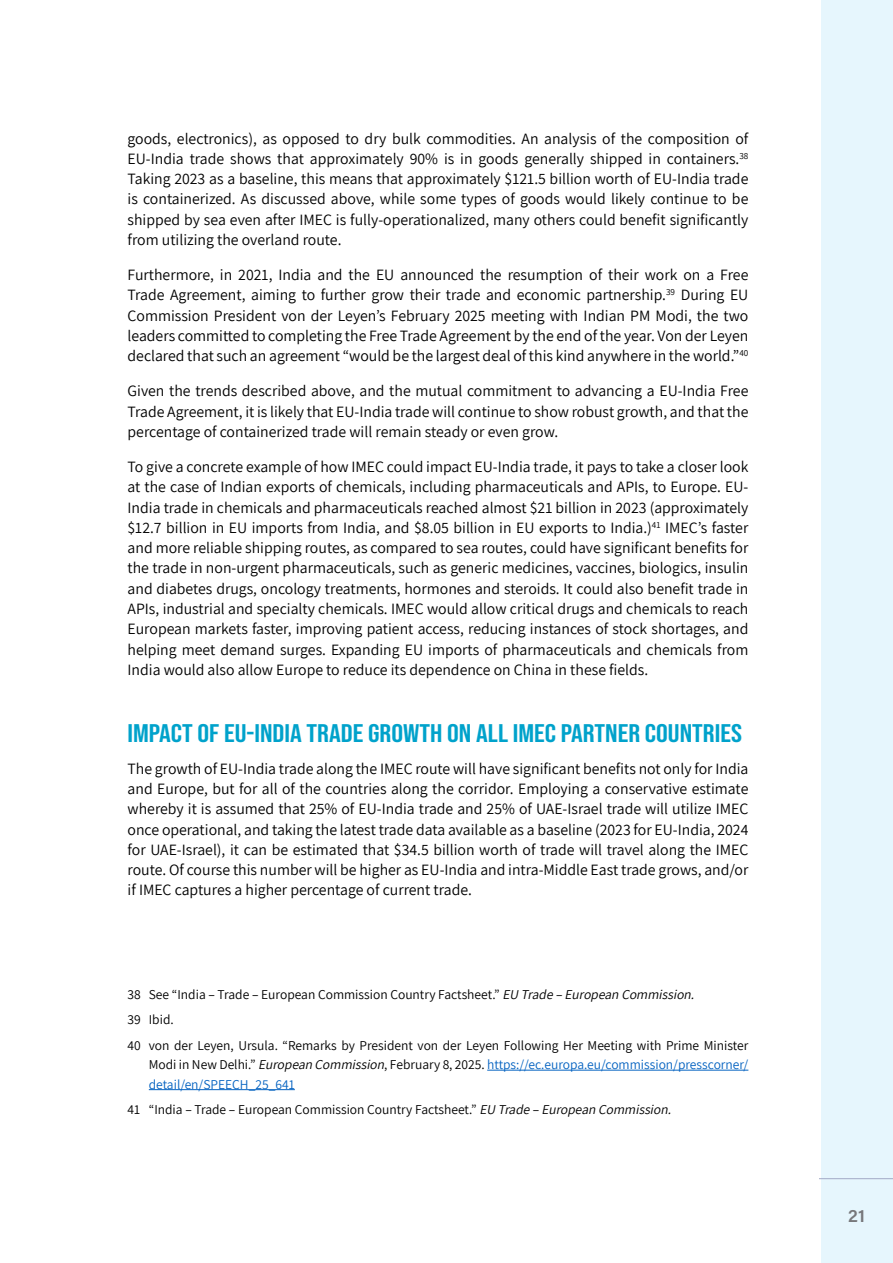
<style>
.page{position:relative;width:893px;height:1263px;background:#fff}
.page>*{position:absolute;margin:0;border:0;box-sizing:border-box;transform-origin:0 0}
.t1{font:25.5px "Bebas Neue";color:#00a2cb;scale:1.15 1}
.t2{font:18px "Acumin Variable Concept";color:#77787b}
.t3{font:15.75px/20.2px "Assistant";color:#000;text-align:justify}
.t4{font:13.5px/25.5px "Assistant";color:#000}
.t5{font:13.5px/19.5px "Assistant";color:#0563c1}
.s1{font-style:italic}
.s2{color:#000}
.s3{font-style:italic;color:#000}
</style>
<div class="page">
<div style="left:821px;top:0;width:72px;height:1263px;background:#e6f6fd"></div>
<hr style="left:819px;top:1178px;width:74px;height:1px;background:#a2aac6">
<hr style="left:487px;top:1070px;width:261px;height:1px;background:#0563c1">
<hr style="left:149px;top:1089px;width:146px;height:1px;background:#0563c1">
<p class="t3" style="left:128px;top:128px;width:622px">goods, electronics), as opposed to dry bulk commodities. An analysis of the composition of EU-India trade shows that approximately 90% is in goods generally shipped in containers.<sup>38<br></sup>Taking 2023 as a baseline, this means that approximately $121.5 billion worth of EU-India trade is containerized. As discussed above, while some types of goods would likely continue to be shipped by sea even after IMEC is fully-operationalized, many others could benefit significantly from utilizing the overland route.</p>
<p class="t3" style="left:128px;top:264px;width:622px">Furthermore, in 2021, India and the EU announced the resumption of their work on a Free Trade Agreement, aiming to further grow their trade and economic partnership.<sup>39</sup> During EU Commission President von der Leyen’s February 2025 meeting with Indian PM Modi, the two leaders committed to completing the Free Trade Agreement by the end of the year. Von der Leyen declared that such an agreement “would be the largest deal of this kind anywhere in the world.”<sup>40</sup></p>
<p class="t3" style="left:128px;top:380px;width:622px">Given the trends described above, and the mutual commitment to advancing a EU-India Free Trade Agreement, it is likely that EU-India trade will continue to show robust growth, and that the percentage of containerized trade will remain steady or even grow.</p>
<p class="t3" style="left:128px;top:456px;width:622px">To give a concrete example of how IMEC could impact EU-India trade, it pays to take a closer look at the case of Indian exports of chemicals, including pharmaceuticals and APIs, to Europe. EU-India trade in chemicals and pharmaceuticals reached almost $21 billion in 2023 (approximately $12.7 billion in EU imports from India, and $8.05 billion in EU exports to India.)<sup>41</sup> IMEC’s faster and more reliable shipping routes, as compared to sea routes, could have significant benefits for the trade in non-urgent pharmaceuticals, such as generic medicines, vaccines, biologics, insulin and diabetes drugs, oncology treatments, hormones and steroids. It could also benefit trade in APIs, industrial and specialty chemicals. IMEC would allow critical drugs and chemicals to reach European markets faster, improving patient access, reducing instances of stock shortages, and helping meet demand surges. Expanding EU imports of pharmaceuticals and chemicals from India would also allow Europe to reduce its dependence on China in these fields.</p>
<h1 class="t1" style="left:128px;top:718px;width:536px">IMPACT OF EU-INDIA TRADE GROWTH ON ALL IMEC PARTNER COUNTRIES</h1>
<p class="t3" style="left:128px;top:758px;width:622px">The growth of EU-India trade along the IMEC route will have significant benefits not only for India and Europe, but for all of the countries along the corridor. Employing a conservative estimate whereby it is assumed that 25% of EU-India trade and 25% of UAE-Israel trade will utilize IMEC once operational, and taking the latest trade data available as a baseline (2023 for EU-India, 2024 for UAE-Israel), it can be estimated that $34.5 billion worth of trade will travel along the IMEC route. Of course this number will be higher as EU-India and intra-Middle East trade grows, and/or if IMEC captures a higher percentage of current trade.</p>
<p class="t4" style="left:128px;top:981px;width:622px">38 See “India – Trade – European Commission Country Factsheet.” <span class="s1">EU Trade – European Commission.<br></span>39 Ibid.<br>40 von der Leyen, Ursula. “Remarks by President von der Leyen Following Her Meeting with Prime Minister</p>
<p class="t5" style="left:149px;top:1054px;width:601px"><span class="s2">Modi in New Delhi.”</span> <span class="s3">European Commission</span><span class="s2">, February 8, 2025.</span> https://ec.europa.eu/commission/presscorner/ detail/en/SPEECH_25_641</p>
<p class="t4" style="left:128px;top:1096px;width:548px">41 “India – Trade – European Commission Country Factsheet.” <span class="s1">EU Trade – European Commission.</span></p>
<p class="t2" style="left:848px;top:1203px;width:18px">21</p>
</div>
